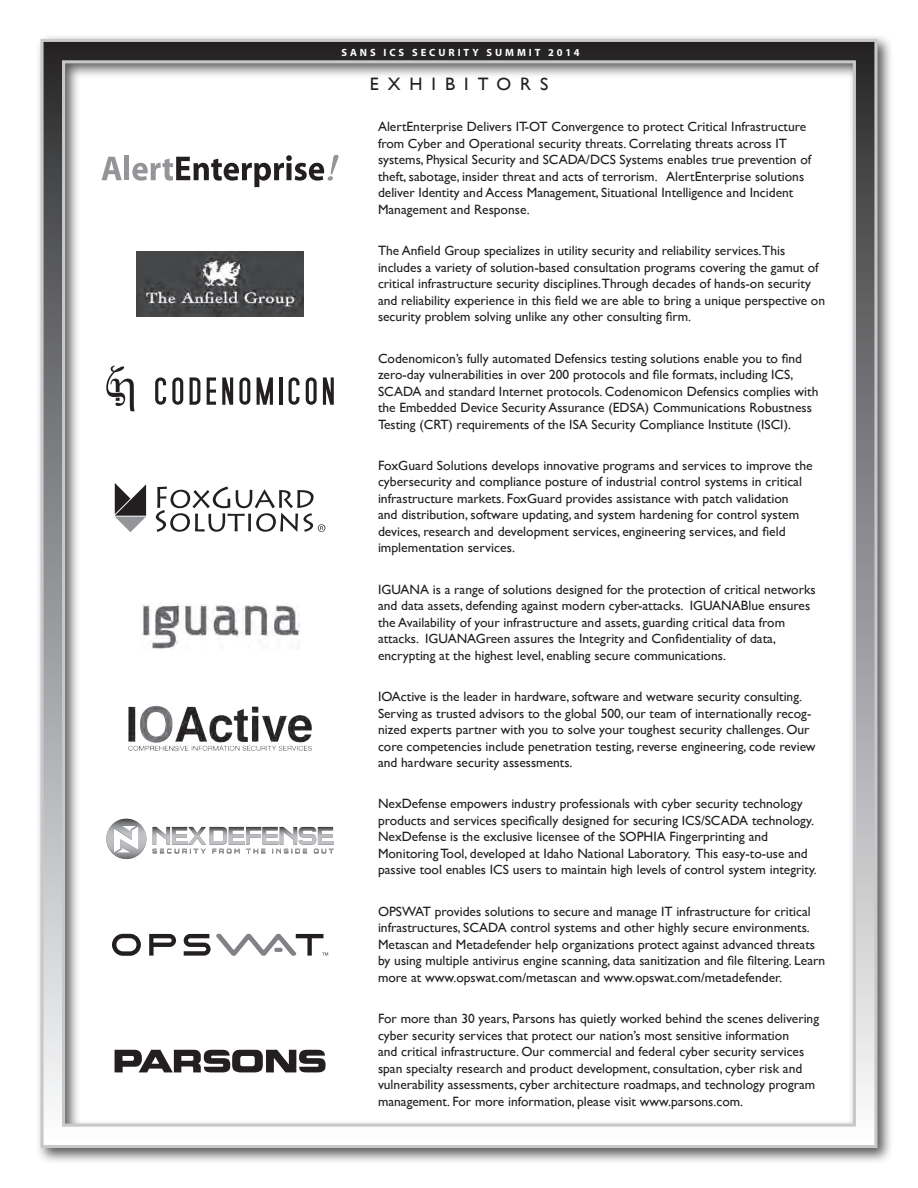
<style>
.page{position:relative;width:918px;height:1188px;background:#fff}
.page>*{position:absolute;margin:0;border:0;box-sizing:border-box;transform-origin:0 0}
.t1{font:18px "Gill Sans";letter-spacing:.5em;color:#231f20}
.t2{font:13.5px/16.5px "Gill Sans";color:#231f20}
.t3{font:700 10.5px "Myriad Pro";letter-spacing:.28em;color:#fff}
</style>
<div class="page">
<div style="left:35px;top:33px;width:859px;height:1131px;background:#231f20;opacity:.75"></div>
<div style="left:41px;top:39px;width:836px;height:1109px;border:25px solid #c7c8ca"></div>
<div style="left:44px;top:42px;width:830px;height:1103px;border:18px solid #fff"></div>
<svg style="left:106px;top:365px;width:29px;height:46px"></svg>
<svg style="left:155px;top:377px;width:11px;height:28px"></svg>
<svg style="left:172px;top:377px;width:11px;height:28px"></svg>
<svg style="left:190px;top:377px;width:10px;height:28px"></svg>
<svg style="left:207px;top:377px;width:9px;height:28px"></svg>
<svg style="left:222px;top:377px;width:11px;height:28px"></svg>
<svg style="left:239px;top:377px;width:11px;height:28px"></svg>
<svg style="left:257px;top:377px;width:16px;height:28px"></svg>
<hr style="left:279px;top:377px;width:3px;height:28px;background:#231f20">
<svg style="left:289px;top:377px;width:10px;height:28px"></svg>
<svg style="left:306px;top:377px;width:11px;height:28px"></svg>
<svg style="left:323px;top:377px;width:11px;height:28px"></svg>
<svg style="left:102px;top:157px;width:20px;height:23px"></svg>
<div style="left:124px;top:155px;width:5px;height:25px;background:#939598"></div>
<svg style="left:132px;top:155px;width:207px;height:32px"></svg>
<svg style="left:115px;top:1050px;width:211px;height:22px"></svg>
<svg style="left:115px;top:483px;width:31px;height:49px"></svg>
<svg style="left:156px;top:486px;width:169px;height:46px"></svg>
<svg style="left:106px;top:819px;width:228px;height:42px"></svg>
<svg style="left:112px;top:934px;width:29px;height:22px"></svg>
<svg style="left:149px;top:934px;width:27px;height:22px"></svg>
<svg style="left:184px;top:934px;width:144px;height:22px"></svg>
<img style="left:140px;top:604px;width:160px;height:46px">
<img style="left:137px;top:252px;width:166px;height:65px">
<img style="left:126px;top:702px;width:188px;height:51px">
<p class="t3" style="left:341px;top:45px;width:240px">SANS ICS SECURITY SUMMIT 2014</p>
<p class="t1" style="left:370px;top:73px;width:180px">EXH IBITORS</p>
<p class="t2" style="left:378px;top:118px;width:435px">AlertEnterprise Delivers IT-OT Convergence to protect Critical Infrastructure from Cyber and Operational security threats. Correlating threats across IT systems, Physical Security and SCADA/DCS Systems enables true prevention of theft, sabotage, insider threat and acts of terrorism. AlertEnterprise solutions deliver Identity and Access Management, Situational Intelligence and Incident Management and Response.</p>
<p class="t2" style="left:378px;top:242px;width:449px">The Anfield Group specializes in utility security and reliability services.This includes a variety of solution-based consultation programs covering the gamut of critical infrastructure security disciplines.Through decades of hands-on security and reliability experience in this field we are able to bring a unique perspective on security problem solving unlike any other consulting firm.</p>
<p class="t2" style="left:378px;top:350px;width:442px">Codenomicon’s fully automated Defensics testing solutions enable you to find zero-day vulnerabilities in over 200 protocols and file formats, including ICS, SCADA and standard Internet protocols. Codenomicon Defensics complies with the Embedded Device Security Assurance (EDSA) Communications Robustness Testing (CRT) requirements of the ISA Security Compliance Institute (ISCI).</p>
<p class="t2" style="left:378px;top:457px;width:436px">FoxGuard Solutions develops innovative programs and services to improve the cybersecurity and compliance posture of industrial control systems in critical infrastructure markets. FoxGuard provides assistance with patch validation<br>and distribution, software updating, and system hardening for control system devices, research and development services, engineering services, and field implementation services.</p>
<p class="t2" style="left:378px;top:581px;width:439px">IGUANA is a range of solutions designed for the protection of critical networks and data assets, defending against modern cyber-attacks. IGUANABlue ensures the Availability of your infrastructure and assets, guarding critical data from attacks. IGUANAGreen assures the Integrity and Confidentiality of data, encrypting at the highest level, enabling secure communications.</p>
<p class="t2" style="left:378px;top:688px;width:439px">IOActive is the leader in hardware, software and wetware security consulting.<br>Serving as trusted advisors to the global 500, our team of internationally recog&shy;nized experts partner with you to solve your toughest security challenges. Our core competencies include penetration testing, reverse engineering, code review and hardware security assessments.</p>
<p class="t2" style="left:378px;top:795px;width:440px">NexDefense empowers industry professionals with cyber security technology products and services specifically designed for securing ICS/SCADA technology.<br>NexDefense is the exclusive licensee of the SOPHIA Fingerprinting and Monitoring Tool, developed at Idaho National Laboratory. This easy-to-use and passive tool enables ICS users to maintain high levels of control system integrity.</p>
<p class="t2" style="left:378px;top:903px;width:449px">OPSWAT provides solutions to secure and manage IT infrastructure for critical infrastructures, SCADA control systems and other highly secure environments.<br>Metascan and Metadefender help organizations protect against advanced threats by using multiple antivirus engine scanning, data sanitization and file filtering. Learn more at www.opswat.com/metascan and www.opswat.com/metadefender.</p>
<p class="t2" style="left:378px;top:1010px;width:443px">For more than 30 years, Parsons has quietly worked behind the scenes delivering cyber security services that protect our nation’s most sensitive information<br>and critical infrastructure. Our commercial and federal cyber security services span specialty research and product development, consultation, cyber risk and vulnerability assessments, cyber architecture roadmaps, and technology program management. For more information, please visit www.parsons.com.</p>
</div>
